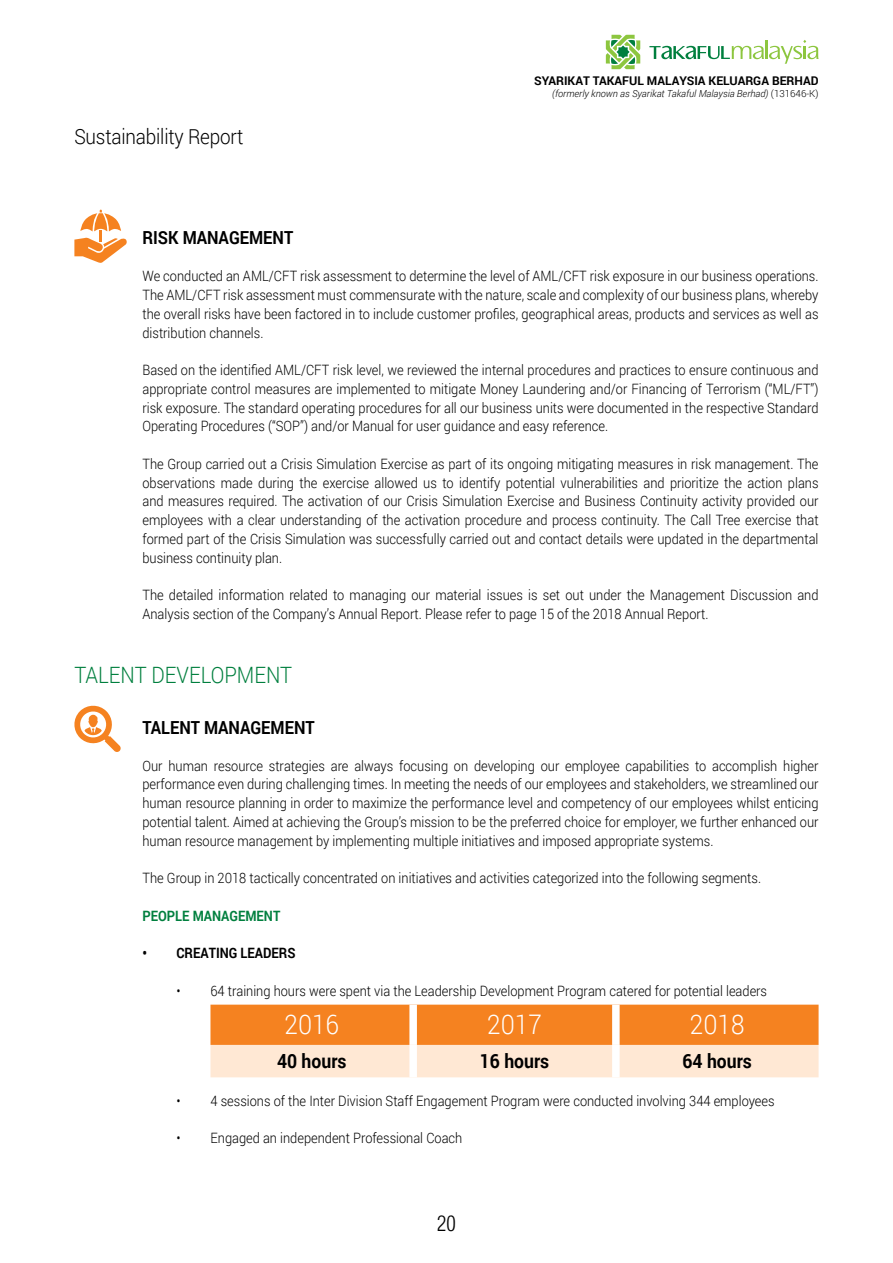
<style>
.page{position:relative;width:893px;height:1263px;background:#fff}
.page>*{position:absolute;margin:0;border:0;box-sizing:border-box;transform-origin:0 0}
.t1{font:300 27px "Roboto";color:#fff;scale:.9 1}
.t2{font:300 22.5px "Roboto";color:#007f3e;scale:.9 1}
.t3{font:300 21px "Roboto";letter-spacing:-.01em;color:#000;scale:.9 1}
.t4{font:300 condensed 21px "Helvetica";color:#000}
.t5{font:700 19.5px "Roboto";color:#000;scale:.9 1}
.t6{font:700 18px "Roboto";color:#000;scale:.9 1}
.t7{font:300 14.25px/18.8px "Roboto";color:#000;text-align:justify;scale:.9 1}
.t8{font:700 14.25px "Roboto";color:#007f3e;scale:.9 1}
.t9{font:700 14.25px "Roboto";color:#000;scale:.9 1}
.t10{font:700 12px "Roboto";color:#000}
.t11{font:italic 300 9.75px "Roboto";color:#000}
.s1{font-style:normal}
</style>
<div class="page">
<svg style="left:649px;top:40px;width:170px;height:24px"></svg>
<svg style="left:606px;top:35px;width:34px;height:34px"></svg>
<svg style="left:74px;top:210px;width:53px;height:53px"></svg>
<svg style="left:74px;top:705px;width:47px;height:47px"></svg>
<svg style="left:210px;top:1005px;width:609px;height:72px;background:#f9af70"></svg>
<div style="left:409px;top:1005px;width:8px;height:40px;background:#fff"></div>
<div style="left:612px;top:1005px;width:8px;height:40px;background:#fff"></div>
<div style="left:409px;top:1045px;width:8px;height:32px;background:#fff"></div>
<div style="left:612px;top:1045px;width:8px;height:32px;background:#fff"></div>
<h3 class="t3" style="left:74px;top:122px;width:189px">Sustainability Report</h3>
<p class="t10" style="left:534px;top:72px;width:286px">SYARIKAT TAKAFUL MALAYSIA KELUARGA BERHAD</p>
<p class="t11" style="left:552px;top:86px;width:268px">(formerly known as Syarikat Takaful Malaysia Berhad) <span class="s1">(131646-K)</span></p>
<p class="t6" style="left:142px;top:225px;width:169px">RISK MANAGEMENT</p>
<p class="t7" style="left:142px;top:266px;width:753px">We conducted an AML/CFT risk assessment to determine the level of AML/CFT risk exposure in our business operations.<br>The AML/CFT risk assessment must commensurate with the nature, scale and complexity of our business plans, whereby the overall risks have been factored in to include customer profiles, geographical areas, products and services as well as distribution channels.</p>
<p class="t7" style="left:142px;top:360px;width:753px">Based on the identified AML/CFT risk level, we reviewed the internal procedures and practices to ensure continuous and appropriate control measures are implemented to mitigate Money Laundering and/or Financing of Terrorism (“ML/FT”) risk exposure. The standard operating procedures for all our business units were documented in the respective Standard Operating Procedures (“SOP”) and/or Manual for user guidance and easy reference.</p>
<p class="t7" style="left:142px;top:454px;width:753px">The Group carried out a Crisis Simulation Exercise as part of its ongoing mitigating measures in risk management. The observations made during the exercise allowed us to identify potential vulnerabilities and prioritize the action plans and measures required. The activation of our Crisis Simulation Exercise and Business Continuity activity provided our employees with a clear understanding of the activation procedure and process continuity. The Call Tree exercise that formed part of the Crisis Simulation was successfully carried out and contact details were updated in the departmental business continuity plan.</p>
<p class="t7" style="left:142px;top:585px;width:753px">The detailed information related to managing our material issues is set out under the Management Discussion and<br>Analysis section of the Company’s Annual Report. Please refer to page 15 of the 2018 Annual Report.</p>
<h2 class="t2" style="left:74px;top:660px;width:243px">TALENT DEVELOPMENT</h2>
<p class="t6" style="left:142px;top:714px;width:193px">TALENT MANAGEMENT</p>
<p class="t7" style="left:142px;top:756px;width:753px">Our human resource strategies are always focusing on developing our employee capabilities to accomplish higher performance even during challenging times. In meeting the needs of our employees and stakeholders, we streamlined our human resource planning in order to maximize the performance level and competency of our employees whilst enticing potential talent. Aimed at achieving the Group’s mission to be the preferred choice for employer, we further enhanced our human resource management by implementing multiple initiatives and imposed appropriate systems.</p>
<p class="t7" style="left:142px;top:868px;width:689px">The Group in 2018 tactically concentrated on initiatives and activities categorized into the following segments.</p>
<p class="t8" style="left:142px;top:905px;width:155px">PEOPLE MANAGEMENT</p>
<p class="t9" style="left:142px;top:943px;width:172px">• CREATING LEADERS</p>
<p class="t7" style="left:176px;top:981px;width:658px">• 64 training hours were spent via the Leadership Development Program catered for potential leaders</p>
<h1 class="t1" style="left:285px;top:1006px;width:62px">2016</h1>
<h1 class="t1" style="left:487px;top:1006px;width:62px">2017</h1>
<h1 class="t1" style="left:690px;top:1006px;width:62px">2018</h1>
<h3 class="t5" style="left:277px;top:1048px;width:79px">40 hours</h3>
<h3 class="t5" style="left:480px;top:1048px;width:79px">16 hours</h3>
<h3 class="t5" style="left:682px;top:1048px;width:79px">64 hours</h3>
<p class="t7" style="left:176px;top:1091px;width:666px">• 4 sessions of the Inter Division Staff Engagement Program were conducted involving 344 employees</p>
<p class="t7" style="left:176px;top:1128px;width:319px">• Engaged an independent Professional Coach</p>
<h3 class="t4" style="left:437px;top:1210px;width:20px">20</h3>
</div>
